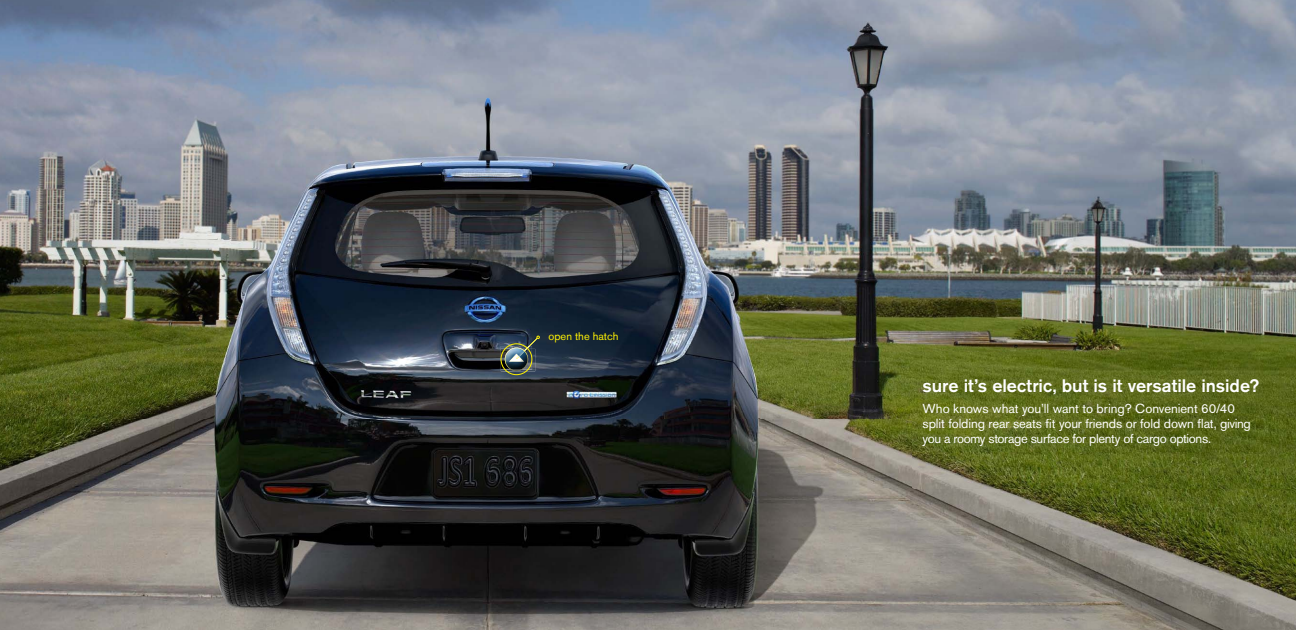
<style>
.page{position:relative;width:1296px;height:630px;background:#fff}
.page>*{position:absolute;margin:0;border:0;box-sizing:border-box;transform-origin:0 0}
.t1{font:500 18px "Akzidenz Grotesk Pro";color:#fff}
.t2{font:13px/15px "Akzidenz Grotesk Pro";letter-spacing:-.01em;color:#fff}
.t3{font:11px "Akzidenz Grotesk Pro";color:#fff203}
</style>
<div class="page">
<img style="left:0;top:0;width:1296px;height:630px">
<img style="left:501px;top:346px;width:9px;height:3px">
<img style="left:501px;top:361px;width:34px;height:10px">
<img style="left:528px;top:361px;width:4px;height:8px">
<img style="left:501px;top:349px;width:4px;height:20px">
<img style="left:512px;top:362px;width:9px;height:7px">
<svg style="left:511px;top:369px;width:11px;height:2px"></svg>
<img style="left:521px;top:361px;width:7px;height:8px">
<svg style="left:510px;top:336px;width:30px;height:25px"></svg>
<img style="left:505px;top:349px;width:7px;height:20px">
<div style="left:501px;top:343px;width:31px;height:32px;border:1px solid #fff200;border-radius:50%"></div>
<p class="t3" style="left:548px;top:329px;width:72px">open the hatch</p>
<h1 class="t1" style="left:923px;top:374px;width:338px">sure it’s electric, but is it versatile inside?</h1>
<p class="t2" style="left:923px;top:400px;width:330px">Who knows what you’ll want to bring? Convenient 60/40 split folding rear seats fit your friends or fold down flat, giving you a roomy storage surface for plenty of cargo options.</p>
</div>
